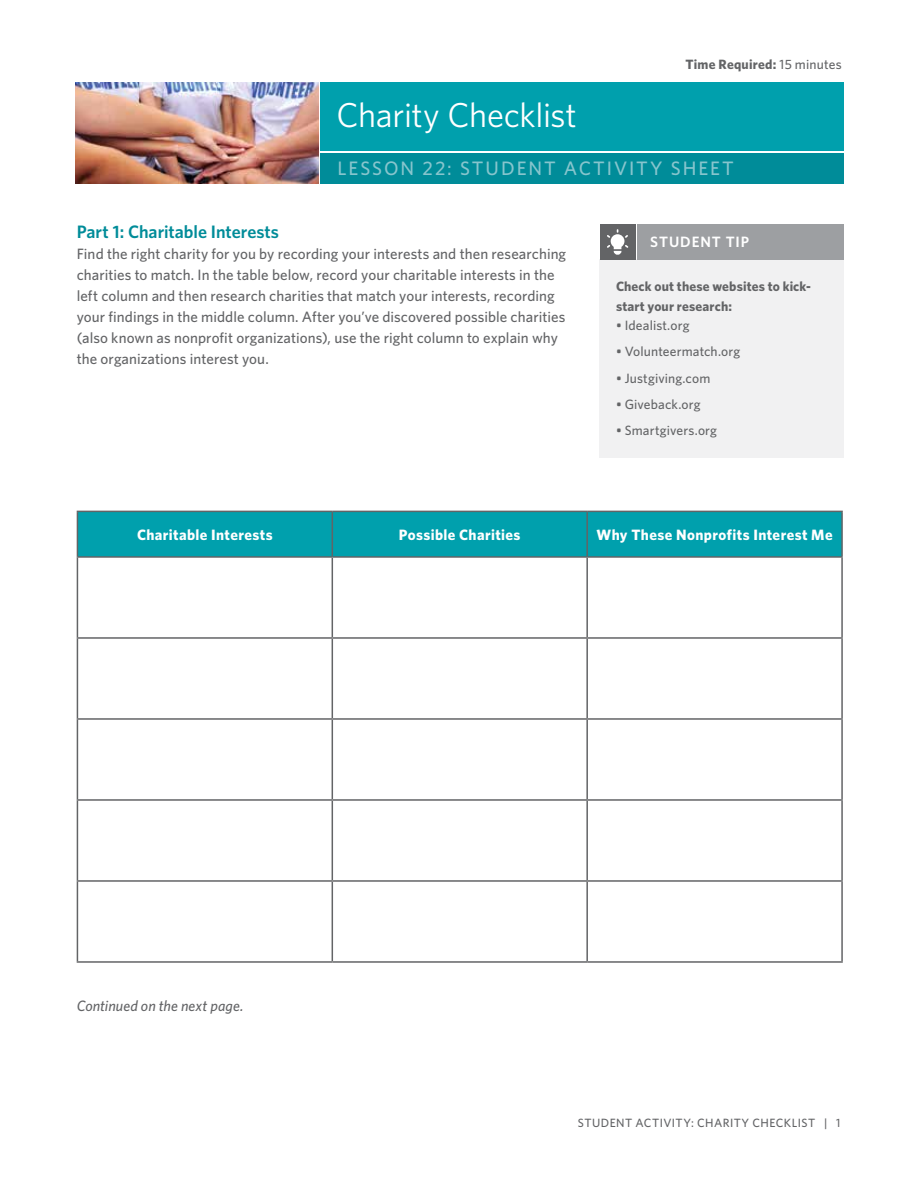
<style>
.page{position:relative;width:918px;height:1188px;background:#fff}
.page>*{position:absolute;margin:0;border:0;box-sizing:border-box;transform-origin:0 0}
.t1{font:34.5px "Whitney";letter-spacing:-.01em;color:#fff}
.t2{font:500 19.5px "Whitney";letter-spacing:.1em;color:#87c5cd}
.t3{font:600 18px "Whitney";color:#008c99}
.t4{font:500 15px/21px "Whitney";letter-spacing:.005em;color:#636466}
.t5{font:700 15px "Whitney";letter-spacing:.025em;color:#fff}
.t6{font:italic 500 15px "Whitney";letter-spacing:.005em;color:#636466}
.t7{font:600 15px "Whitney";letter-spacing:.06em;color:#fff}
.t8{font:500 13.5px "Whitney";letter-spacing:.01em;color:#636466}
.t9{font:700 13.5px/19.5px "Whitney";letter-spacing:.01em;color:#636466}
.t10{font:500 12px "Whitney";letter-spacing:.035em;color:#636466}
.s1{font-weight:500}
</style>
<div class="page">
<img style="left:76px;top:82px;width:243px;height:102px">
<div style="left:321px;top:82px;width:523px;height:69px;background:#00a0ad"></div>
<div style="left:321px;top:153px;width:523px;height:30px;background:#008c99"></div>
<div style="left:78px;top:512px;width:763px;height:44px;background:#00a0ad"></div>
<hr style="left:77px;top:511px;width:255px;height:1px;background:#636466">
<hr style="left:77px;top:512px;width:1px;height:44px;background:#636466">
<hr style="left:332px;top:511px;width:255px;height:1px;background:#636466">
<hr style="left:332px;top:512px;width:1px;height:44px;background:#636466">
<hr style="left:587px;top:511px;width:256px;height:1px;background:#636466">
<hr style="left:586px;top:512px;width:2px;height:44px;background:#636466">
<hr style="left:841px;top:512px;width:2px;height:44px;background:#636466">
<hr style="left:77px;top:556px;width:255px;height:2px;background:#636466">
<hr style="left:77px;top:558px;width:1px;height:79px;background:#636466">
<hr style="left:332px;top:556px;width:255px;height:2px;background:#636466">
<hr style="left:332px;top:558px;width:1px;height:79px;background:#636466">
<hr style="left:587px;top:556px;width:256px;height:2px;background:#636466">
<hr style="left:586px;top:558px;width:2px;height:79px;background:#636466">
<hr style="left:841px;top:558px;width:2px;height:79px;background:#636466">
<hr style="left:77px;top:637px;width:255px;height:2px;background:#636466">
<hr style="left:77px;top:639px;width:1px;height:79px;background:#636466">
<hr style="left:332px;top:637px;width:255px;height:2px;background:#636466">
<hr style="left:332px;top:639px;width:1px;height:79px;background:#636466">
<hr style="left:587px;top:637px;width:256px;height:2px;background:#636466">
<hr style="left:586px;top:639px;width:2px;height:79px;background:#636466">
<hr style="left:841px;top:639px;width:2px;height:79px;background:#636466">
<hr style="left:77px;top:718px;width:255px;height:2px;background:#636466">
<hr style="left:77px;top:720px;width:1px;height:79px;background:#636466">
<hr style="left:332px;top:718px;width:255px;height:2px;background:#636466">
<hr style="left:332px;top:720px;width:1px;height:79px;background:#636466">
<hr style="left:587px;top:718px;width:256px;height:2px;background:#636466">
<hr style="left:586px;top:720px;width:2px;height:79px;background:#636466">
<hr style="left:841px;top:720px;width:2px;height:79px;background:#636466">
<hr style="left:77px;top:799px;width:255px;height:2px;background:#636466">
<hr style="left:77px;top:801px;width:1px;height:79px;background:#636466">
<hr style="left:332px;top:799px;width:255px;height:2px;background:#636466">
<hr style="left:332px;top:801px;width:1px;height:79px;background:#636466">
<hr style="left:587px;top:799px;width:256px;height:2px;background:#636466">
<hr style="left:586px;top:801px;width:2px;height:79px;background:#636466">
<hr style="left:841px;top:801px;width:2px;height:79px;background:#636466">
<hr style="left:77px;top:880px;width:255px;height:2px;background:#636466">
<hr style="left:77px;top:882px;width:1px;height:79px;background:#636466">
<hr style="left:332px;top:880px;width:255px;height:2px;background:#636466">
<hr style="left:332px;top:882px;width:1px;height:79px;background:#636466">
<hr style="left:587px;top:880px;width:256px;height:2px;background:#636466">
<hr style="left:586px;top:882px;width:2px;height:79px;background:#636466">
<hr style="left:841px;top:882px;width:2px;height:79px;background:#636466">
<hr style="left:77px;top:961px;width:255px;height:2px;background:#636466">
<hr style="left:332px;top:961px;width:255px;height:2px;background:#636466">
<hr style="left:587px;top:961px;width:256px;height:2px;background:#636466">
<div style="left:600px;top:260px;width:244px;height:198px;background:#f1f1f2"></div>
<div style="left:600px;top:224px;width:35px;height:36px;background:#636466"></div>
<div style="left:637px;top:224px;width:207px;height:36px;background:#9d9fa2"></div>
<svg style="left:607px;top:229px;width:21px;height:26px"></svg>
<p class="t9" style="left:685px;top:54px;width:158px">Time Required: <span class="s1">15 minutes</span></p>
<h1 class="t1" style="left:337px;top:92px;width:242px">Charity Checklist</h1>
<h2 class="t2" style="left:337px;top:156px;width:398px">LESSON 22: STUDENT ACTIVITY SHEET</h2>
<p class="t3" style="left:77px;top:220px;width:204px">Part 1: Charitable Interests</p>
<p class="t4" style="left:77px;top:243px;width:491px">Find the right charity for you by recording your interests and then researching charities to match. In the table below, record your charitable interests in the left column and then research charities that match your interests, recording your findings in the middle column. After you’ve discovered possible charities (also known as nonprofit organizations), use the right column to explain why the organizations interest you.</p>
<p class="t7" style="left:650px;top:232px;width:100px">STUDENT TIP</p>
<p class="t9" style="left:616px;top:276px;width:196px">Check out these websites to kick&shy;start your research:</p>
<p class="t8" style="left:616px;top:317px;width:75px">• Idealist.org</p>
<p class="t8" style="left:616px;top:343px;width:126px">• Volunteermatch.org</p>
<p class="t8" style="left:616px;top:369px;width:96px">• Justgiving.com</p>
<p class="t8" style="left:616px;top:395px;width:86px">• Giveback.org</p>
<p class="t8" style="left:616px;top:422px;width:103px">• Smartgivers.org</p>
<p class="t5" style="left:137px;top:525px;width:137px">Charitable Interests</p>
<p class="t5" style="left:399px;top:525px;width:123px">Possible Charities</p>
<p class="t5" style="left:596px;top:525px;width:238px">Why These Nonprofits Interest Me</p>
<p class="t6" style="left:77px;top:996px;width:168px">Continued on the next page.</p>
<p class="t10" style="left:578px;top:1115px;width:264px">STUDENT ACTIVITY: CHARITY CHECKLIST | 1</p>
</div>
